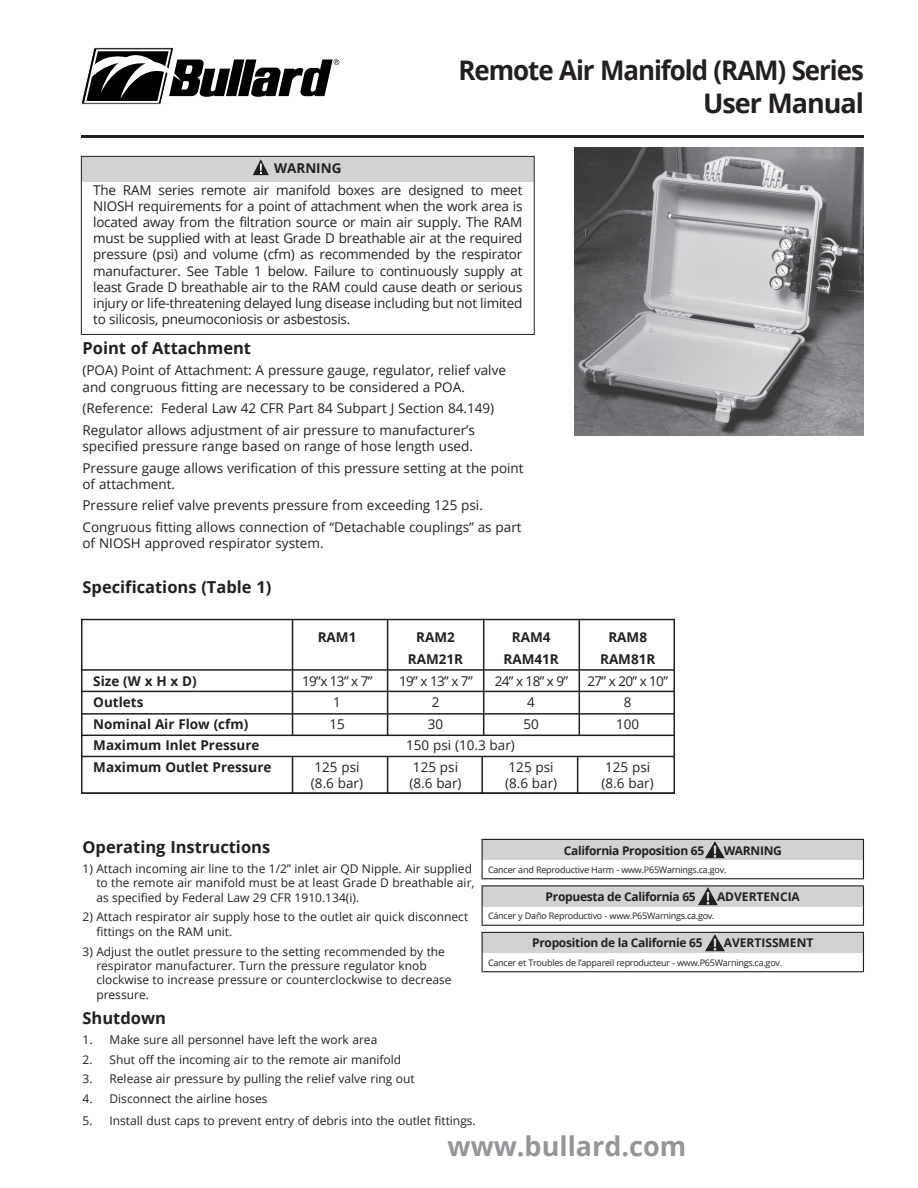
<style>
.page{position:relative;width:918px;height:1188px;background:#fff}
.page>*{position:absolute;margin:0;border:0;box-sizing:border-box;transform-origin:0 0}
.t1{font:700 27px "Open Sans";letter-spacing:-.04em;color:#231f20;scale:.96 1}
.t2{font:700 27px "Open Sans";color:#939598}
.t3{font:700 27px "Open Sans";letter-spacing:-.04em;color:#231f20}
.t4{font:700 16.5px "Open Sans";color:#231f20}
.Warning{font:13.5px/16.2px "Open Sans";color:#231f20}
.t5{font:700 13.5px "Open Sans";color:#231f20}
.t6{font:12px/14.4px "Open Sans";color:#231f20}
.t7{font:700 12px "Open Sans";letter-spacing:-.025em;color:#231f20}
.t8{font:700 12px "Open Sans";color:#231f20}
.t9{font:9px "Open Sans";letter-spacing:-.025em;color:#231f20}
</style>
<div class="page">
<img style="left:575px;top:147px;width:289px;height:288px">
<div style="left:81px;top:156px;width:452px;height:25px;background:#d1d2d4"></div>
<div style="left:81px;top:156px;width:454px;height:179px;border:1px solid #231f20"></div>
<div style="left:81px;top:619px;width:594px;height:175px;border:2px solid #231f20"></div>
<hr style="left:81px;top:669px;width:594px;height:2px;background:#231f20">
<hr style="left:81px;top:691px;width:594px;height:1px;background:#231f20">
<hr style="left:81px;top:713px;width:594px;height:2px;background:#231f20">
<hr style="left:81px;top:735px;width:594px;height:1px;background:#231f20">
<hr style="left:292px;top:620px;width:1px;height:115px;background:#231f20">
<hr style="left:387px;top:620px;width:1px;height:115px;background:#231f20">
<hr style="left:483px;top:619px;width:1px;height:117px;background:#231f20">
<hr style="left:579px;top:620px;width:1px;height:115px;background:#231f20">
<hr style="left:81px;top:756px;width:594px;height:1px;background:#231f20">
<hr style="left:81px;top:792px;width:594px;height:2px;background:#231f20">
<hr style="left:292px;top:756px;width:1px;height:37px;background:#231f20">
<hr style="left:387px;top:756px;width:1px;height:37px;background:#231f20">
<hr style="left:481px;top:756px;width:2px;height:37px;background:#231f20">
<hr style="left:577px;top:756px;width:1px;height:37px;background:#231f20">
<svg style="left:81px;top:47px;width:258px;height:57px"></svg>
<hr style="left:81px;top:135px;width:783px;height:3px;background:#231f20">
<svg style="left:253px;top:159px;width:16px;height:16px"></svg>
<div style="left:482px;top:839px;width:381px;height:21px;background:#d1d2d4"></div>
<hr style="left:482px;top:839px;width:382px;height:1px;background:#231f20">
<svg style="left:482px;top:840px;width:1px;height:38px"></svg>
<svg style="left:863px;top:840px;width:1px;height:38px"></svg>
<hr style="left:482px;top:878px;width:382px;height:1px;background:#231f20">
<div style="left:482px;top:886px;width:381px;height:20px;background:#d1d2d4"></div>
<hr style="left:482px;top:885px;width:382px;height:1px;background:#231f20">
<svg style="left:482px;top:886px;width:1px;height:39px"></svg>
<svg style="left:863px;top:886px;width:1px;height:39px"></svg>
<hr style="left:482px;top:925px;width:382px;height:1px;background:#231f20">
<div style="left:482px;top:932px;width:381px;height:21px;background:#d1d2d4"></div>
<hr style="left:482px;top:932px;width:382px;height:1px;background:#231f20">
<svg style="left:482px;top:933px;width:1px;height:38px"></svg>
<svg style="left:863px;top:933px;width:1px;height:38px"></svg>
<hr style="left:482px;top:971px;width:382px;height:1px;background:#231f20">
<img style="left:705px;top:841px;width:20px;height:18px">
<img style="left:698px;top:887px;width:20px;height:18px">
<img style="left:705px;top:934px;width:20px;height:18px">
<p class="t1" style="left:459px;top:51px;width:424px">Remote Air Manifold (RAM) Series</p>
<p class="t3" style="left:703px;top:84px;width:162px">User Manual</p>
<p class="t5" style="left:274px;top:159px;width:69px">WARNING</p>
<p class="Warning" style="left:93px;top:181px;width:431px;text-align:justify">The RAM series remote air manifold boxes are designed to meet NIOSH requirements for a point of attachment when the work area is located away from the filtration source or main air supply. The RAM must be supplied with at least Grade D breathable air at the required pressure (psi) and volume (cfm) as recommended by the respirator manufacturer. See Table 1 below. Failure to continuously supply at least Grade D breathable air to the RAM could cause death or serious injury or life-threatening delayed lung disease including but not limited to silicosis, pneumoconiosis or asbestosis.</p>
<p class="t4" style="left:82px;top:336px;width:170px">Point of Attachment</p>
<p class="Warning" style="left:82px;top:362px;width:425px">(POA) Point of Attachment: A pressure gauge, regulator, relief valve and congruous fitting are necessary to be considered a POA.</p>
<p class="Warning" style="left:82px;top:400px;width:413px">(Reference: Federal Law 42 CFR Part 84 Subpart J Section 84.149)</p>
<p class="Warning" style="left:82px;top:421px;width:394px">Regulator allows adjustment of air pressure to manufacturer’s specified pressure range based on range of hose length used.</p>
<p class="Warning" style="left:82px;top:459px;width:443px">Pressure gauge allows verification of this pressure setting at the point of attachment.</p>
<p class="Warning" style="left:82px;top:497px;width:402px">Pressure relief valve prevents pressure from exceeding 125 psi.</p>
<p class="Warning" style="left:82px;top:519px;width:441px">Congruous fitting allows connection of “Detachable couplings” as part of NIOSH approved respirator system.</p>
<p class="t4" style="left:82px;top:576px;width:190px">Specifications (Table 1)</p>
<p class="t5" style="left:318px;top:628px;width:40px">RAM1</p>
<p class="t5" style="left:416px;top:628px;width:40px">RAM2</p>
<p class="t5" style="left:512px;top:628px;width:40px">RAM4</p>
<p class="t5" style="left:608px;top:628px;width:40px">RAM8</p>
<p class="t5" style="left:408px;top:649px;width:57px">RAM21R</p>
<p class="t5" style="left:504px;top:649px;width:57px">RAM41R</p>
<p class="t5" style="left:600px;top:649px;width:57px">RAM81R</p>
<p class="t5" style="left:93px;top:671px;width:105px">Size (W x H x D)</p>
<p class="Warning" style="left:302px;top:672px;width:72px">19”x 13” x 7”</p>
<p class="Warning" style="left:399px;top:672px;width:75px">19” x 13” x 7”</p>
<p class="Warning" style="left:495px;top:672px;width:75px">24” x 18” x 9”</p>
<p class="Warning" style="left:587px;top:672px;width:82px">27” x 20” x 10”</p>
<p class="t5" style="left:93px;top:693px;width:52px">Outlets</p>
<p class="Warning" style="left:333px;top:694px;width:9px">1</p>
<p class="Warning" style="left:432px;top:694px;width:9px">2</p>
<p class="Warning" style="left:527px;top:694px;width:9px">4</p>
<p class="Warning" style="left:624px;top:694px;width:9px">8</p>
<p class="t5" style="left:93px;top:714px;width:157px">Nominal Air Flow (cfm)</p>
<p class="Warning" style="left:329px;top:715px;width:17px">15</p>
<p class="Warning" style="left:428px;top:715px;width:17px">30</p>
<p class="Warning" style="left:523px;top:715px;width:17px">50</p>
<p class="Warning" style="left:616px;top:715px;width:25px">100</p>
<p class="t5" style="left:93px;top:736px;width:168px">Maximum Inlet Pressure</p>
<p class="Warning" style="left:406px;top:737px;width:110px">150 psi (10.3 bar)</p>
<p class="t5" style="left:93px;top:757px;width:180px">Maximum Outlet Pressure</p>
<p class="Warning" style="left:314px;top:759px;width:47px">125 psi</p>
<p class="Warning" style="left:413px;top:759px;width:47px">125 psi</p>
<p class="Warning" style="left:509px;top:759px;width:47px">125 psi</p>
<p class="Warning" style="left:605px;top:759px;width:47px">125 psi</p>
<p class="Warning" style="left:311px;top:775px;width:54px">(8.6 bar)</p>
<p class="Warning" style="left:409px;top:775px;width:54px">(8.6 bar)</p>
<p class="Warning" style="left:505px;top:775px;width:54px">(8.6 bar)</p>
<p class="Warning" style="left:602px;top:775px;width:54px">(8.6 bar)</p>
<p class="t4" style="left:82px;top:835px;width:189px">Operating Instructions</p>
<p class="t6" style="left:96px;top:861px;width:380px;text-indent:-14px">1) Attach incoming air line to the 1/2” inlet air QD Nipple. Air supplied to the remote air manifold must be at least Grade D breathable air, as specified by Federal Law 29 CFR 1910.134(i).</p>
<p class="t6" style="left:96px;top:910px;width:373px;text-indent:-14px">2) Attach respirator air supply hose to the outlet air quick disconnect fittings on the RAM unit.</p>
<p class="t6" style="left:96px;top:944px;width:357px;text-indent:-14px">3) Adjust the outlet pressure to the setting recommended by the respirator manufacturer. Turn the pressure regulator knob clockwise to increase pressure or counterclockwise to decrease pressure.</p>
<p class="t4" style="left:82px;top:1006px;width:85px">Shutdown</p>
<p class="t6" style="left:82px;top:1032px;width:296px">1. Make sure all personnel have left the work area</p>
<p class="t6" style="left:82px;top:1052px;width:320px">2. Shut off the incoming air to the remote air manifold</p>
<p class="t6" style="left:82px;top:1072px;width:334px">3. Release air pressure by pulling the relief valve ring out</p>
<p class="t6" style="left:82px;top:1091px;width:187px">4. Disconnect the airline hoses</p>
<p class="t6" style="left:82px;top:1113px;width:395px">5. Install dust caps to prevent entry of debris into the outlet fittings.</p>
<p class="t7" style="left:564px;top:842px;width:142px">California Proposition 65</p>
<p class="t7" style="left:724px;top:842px;width:60px">WARNING</p>
<p class="t9" style="left:488px;top:863px;width:240px">Cancer and Reproductive Harm - www.P65Warnings.ca.gov.</p>
<p class="t7" style="left:546px;top:888px;width:152px">Propuesta de California 65</p>
<p class="t8" style="left:717px;top:888px;width:84px">ADVERTENCIA</p>
<p class="t9" style="left:488px;top:910px;width:228px">Cáncer y Daño Reproductivo - www.P65Warnings.ca.gov.</p>
<p class="t7" style="left:532px;top:935px;width:172px">Proposition de la Californie 65</p>
<p class="t8" style="left:724px;top:935px;width:91px">AVERTISSMENT</p>
<p class="t9" style="left:488px;top:956px;width:296px">Cancer et Troubles de l’appareil reproducteur - www.P65Warnings.ca.gov.</p>
<p class="t2" style="left:448px;top:1127px;width:240px">www.bullard.com</p>
</div>
